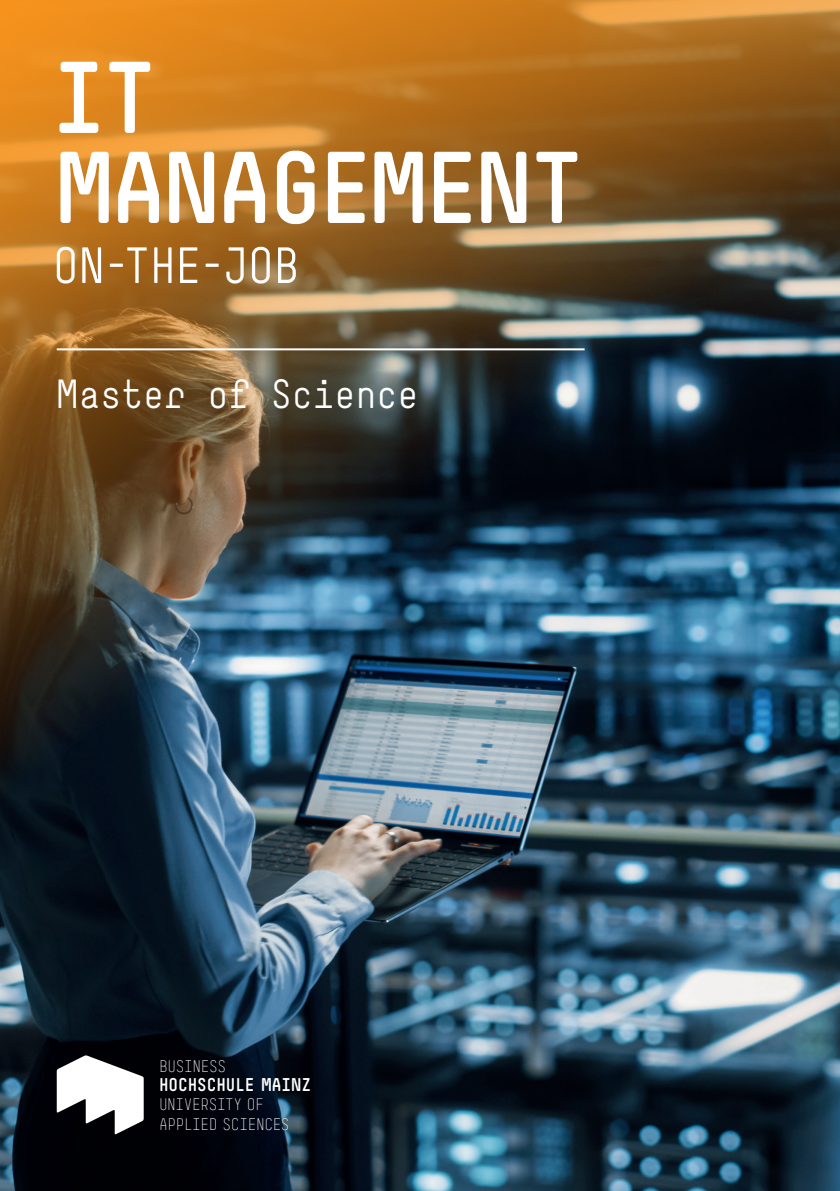
<style>
.page{position:relative;width:840px;height:1191px;background:#fff}
.page>*{position:absolute;margin:0;border:0;box-sizing:border-box;transform-origin:0 0}
.t1{font:700 100px/90px "Simple Std";color:#fff}
.t2{font:50px "Simple Std";letter-spacing:-.02em;color:#fff}
.t3{font:40px "Simple Std";letter-spacing:.005em;color:#fff}
.t4{font:700 18.2px "Simple Std";color:#fff}
.t5{font:300 16.4px/19.2px "Simple Std";letter-spacing:-.025em;color:#fff}
</style>
<div class="page">
<img style="left:0;top:0;width:839px;height:1191px">
<svg style="left:57px;top:1055px;width:87px;height:79px"></svg>
<hr style="left:57px;top:348px;width:527px;height:2px;background:#fff">
<h1 class="t1" style="left:52px;top:53px;width:532px">IT<br>MANAGEMENT</h1>
<h2 class="t2" style="left:52px;top:238px;width:248px">ON-THE-JOB</h2>
<h3 class="t3" style="left:57px;top:372px;width:363px">Master of Science</h3>
<p class="t5" style="left:159px;top:1056px;width:69px">BUSINESS</p>
<p class="t4" style="left:159px;top:1074px;width:153px">HOCHSCHULE MAINZ</p>
<p class="t5" style="left:159px;top:1095px;width:132px">UNIVERSITY OF<br>APPLIED SCIENCES</p>
</div>
